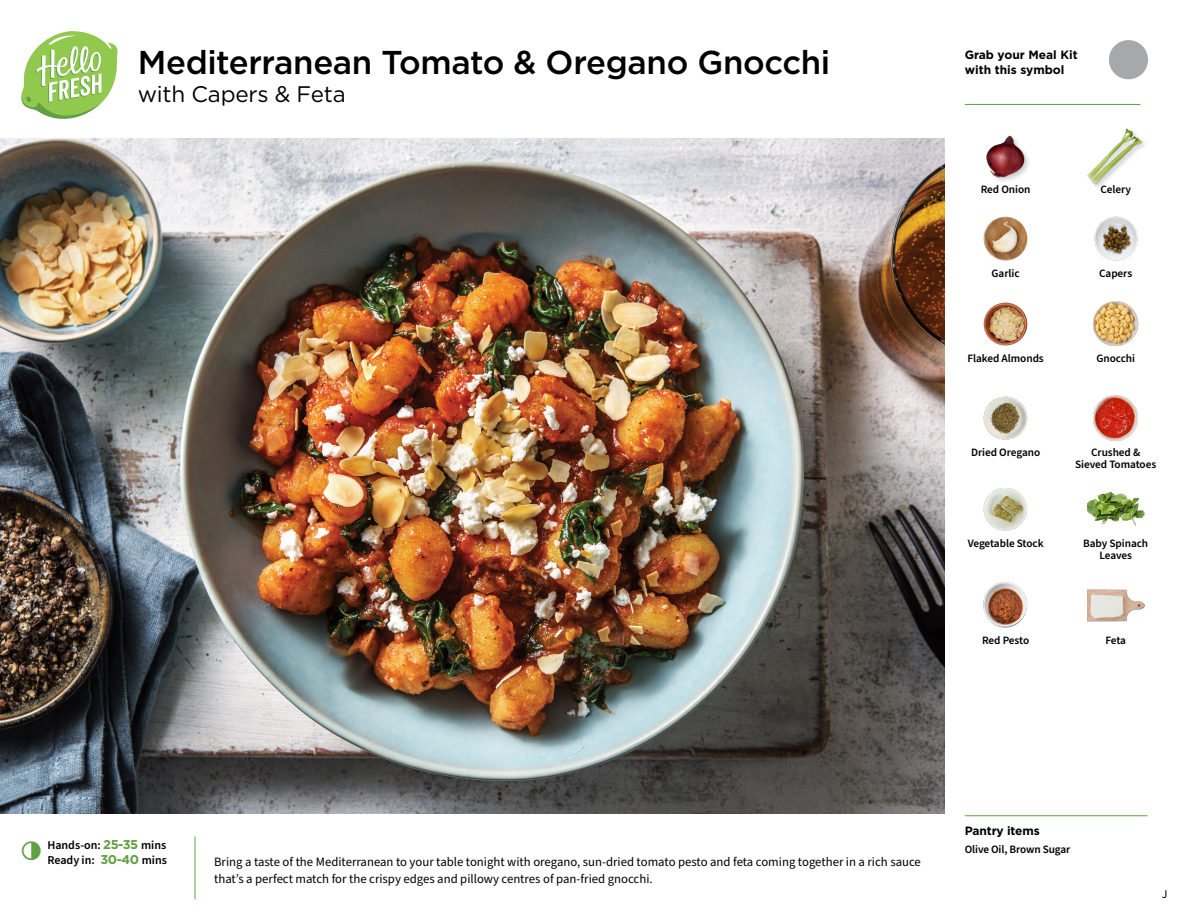
<style>
.page{position:relative;width:1188px;height:918px;background:#fff}
.page>*{position:absolute;margin:0;border:0;box-sizing:border-box;transform-origin:0 0}
.t1{font:500 33px "Gotham";letter-spacing:-.015em;color:#000}
.t2{font:22.5px "Gotham";letter-spacing:-.01em;color:#000}
.t3{font:12.75px/16.5px "Source Sans Pro";color:#000}
.t4{font:700 12px/15px "Gotham";color:#000}
.t5{font:600 12px/15px "Source Sans Pro";color:#000}
.t6{font:12px "Source Sans Pro";color:#000}
.t7{font:600 11.25px/12px "Source Sans Pro";letter-spacing:-.005em;color:#000;text-align:center}
.s1{font-family:"Gotham";font-weight:700;font-size:12.75px;color:#609f43}
</style>
<div class="page">
<svg style="left:21px;top:31px;width:97px;height:88px"></svg>
<img style="left:0;top:139px;width:945px;height:675px">
<img style="left:1094px;top:216px;width:44px;height:45px">
<img style="left:1093px;top:301px;width:46px;height:46px">
<img style="left:1087px;top:491px;width:57px;height:35px">
<img style="left:1093px;top:395px;width:45px;height:47px">
<img style="left:1087px;top:589px;width:57px;height:33px">
<img style="left:983px;top:302px;width:45px;height:44px">
<img style="left:983px;top:488px;width:45px;height:43px">
<img style="left:983px;top:396px;width:45px;height:44px">
<img style="left:983px;top:582px;width:45px;height:46px">
<img style="left:983px;top:216px;width:45px;height:45px">
<img style="left:986px;top:135px;width:43px;height:46px">
<img style="left:1087px;top:128px;width:57px;height:57px">
<hr style="left:965px;top:815px;width:183px;height:1px;background:#609f43">
<hr style="left:965px;top:104px;width:175px;height:1px;background:#609f43">
<svg style="left:1108px;top:40px;width:40px;height:40px"></svg>
<h1 class="t1" style="left:138px;top:41px;width:694px">Mediterranean Tomato &amp; Oregano Gnocchi</h1>
<h2 class="t2" style="left:138px;top:80px;width:210px">with Capers &amp; Feta</h2>
<p class="t4" style="left:965px;top:47px;width:115px">Grab your Meal Kit with this symbol</p>
<p class="t7" style="left:981px;top:184px;width:51px">Red Onion</p>
<p class="t7" style="left:1100px;top:184px;width:32px">Celery</p>
<p class="t7" style="left:992px;top:268px;width:30px">Garlic</p>
<p class="t7" style="left:1099px;top:268px;width:35px">Capers</p>
<p class="t7" style="left:967px;top:353px;width:78px">Flaked Almonds</p>
<p class="t7" style="left:1096px;top:353px;width:40px">Gnocchi</p>
<p class="t7" style="left:971px;top:447px;width:71px">Dried Oregano</p>
<p class="t7" style="left:1075px;top:447px;width:83px">Crushed &amp;<br>Sieved Tomatoes</p>
<p class="t7" style="left:968px;top:538px;width:77px">Vegetable Stock</p>
<p class="t7" style="left:1083px;top:538px;width:67px">Baby Spinach<br>Leaves</p>
<p class="t7" style="left:982px;top:634px;width:49px">Red Pesto</p>
<p class="t7" style="left:1105px;top:634px;width:22px">Feta</p>
<p class="t5" style="left:47px;top:838px;width:121px">Hands-on: <span class="s1">25-35</span> mins<br>Ready in: <span class="s1">30-40</span> mins</p>
<p class="t3" style="left:214px;top:854px;width:708px">Bring a taste of the Mediterranean to your table tonight with oregano, sun-dried tomato pesto and feta coming together in a rich sauce that’s a perfect match for the crispy edges and pillowy centres of pan-fried gnocchi.</p>
<p class="t4" style="left:965px;top:823px;width:77px">Pantry items</p>
<p class="t7" style="left:965px;top:844px;width:107px">Olive Oil, Brown Sugar</p>
<p class="t6" style="left:1162px;top:886px;width:7px">J</p>
</div>
